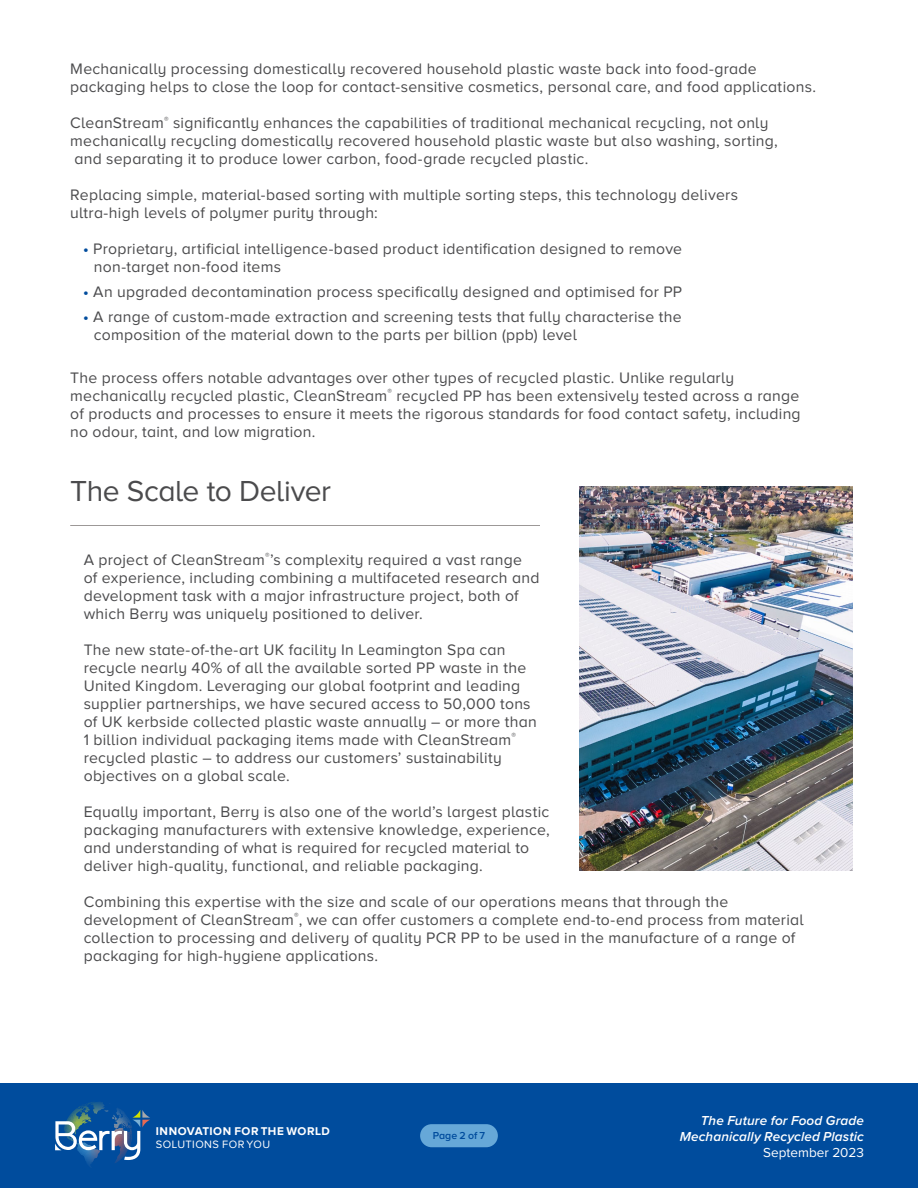
<style>
.page{position:relative;width:918px;height:1188px;background:#fff}
.page>*{position:absolute;margin:0;border:0;box-sizing:border-box;transform-origin:0 0}
.t1{font:30px "Proxima Nova A";letter-spacing:-.015em;color:#4b4b4d}
.t2{font:15.75px/18px "Proxima Nova A";letter-spacing:.015em;color:#4b4b4d}
.t3{font:italic 600 13.5px/16.2px "Proxima Nova";letter-spacing:.01em;color:#fff;text-align:right}
.t4{font:13.5px "Proxima Nova A";color:#fff}
.t5{font:700 11.7px "Proxima Nova A";letter-spacing:.045em;color:#fff}
.t6{font:11.1px "Proxima Nova A";letter-spacing:.04em;color:#fff}
.t7{font:600 10.5px "Proxima Nova A";letter-spacing:-.005em;color:#004c9d}
.s1{font-weight:600;color:#004c9d}
</style>
<div class="page">
<div style="left:0;top:1083px;width:918px;height:105px;background:#004c9d"></div>
<div style="left:420px;top:1124px;width:78px;height:23px;background:#66a8d8;border-radius:12px"></div>
<svg style="left:55px;top:1102px;width:95px;height:58px"></svg>
<img style="left:579px;top:486px;width:273px;height:384px">
<hr style="left:70px;top:525px;width:470px;height:1px;background:#9c9897">
<p class="t2" style="left:70px;top:60px;width:747px">Mechanically processing domestically recovered household plastic waste back into food-grade packaging helps to close the loop for contact-sensitive cosmetics, personal care, and food applications.</p>
<p class="t2" style="left:70px;top:114px;width:709px">CleanStream<sup>®</sup> significantly enhances the capabilities of traditional mechanical recycling, not only mechanically recycling domestically recovered household plastic waste but also washing, sorting, and separating it to produce lower carbon, food-grade recycled plastic.</p>
<p class="t2" style="left:70px;top:186px;width:669px">Replacing simple, material-based sorting with multiple sorting steps, this technology delivers ultra-high levels of polymer purity through:</p>
<p class="t2" style="left:94px;top:240px;width:590px;text-indent:-11px"><span class="s1">•</span> Proprietary, artificial intelligence-based product identification designed to remove non-target non-food items</p>
<p class="t2" style="left:83px;top:283px;width:600px"><span class="s1">•</span> An upgraded decontamination process specifically designed and optimised for PP</p>
<p class="t2" style="left:94px;top:307px;width:589px;text-indent:-11px"><span class="s1">•</span> A range of custom-made extraction and screening tests that fully characterise the composition of the material down to the parts per billion (ppb) level</p>
<p class="t2" style="left:70px;top:368px;width:732px">The process offers notable advantages over other types of recycled plastic. Unlike regularly mechanically recycled plastic, CleanStream<sup>®</sup> recycled PP has been extensively tested across a range of products and processes to ensure it meets the rigorous standards for food contact safety, including no odour, taint, and low migration.</p>
<h1 class="t1" style="left:70px;top:474px;width:262px">The Scale to Deliver</h1>
<p class="t2" style="left:84px;top:550px;width:457px">A project of CleanStream<sup>®</sup>’s complexity required a vast range of experience, including combining a multifaceted research and development task with a major infrastructure project, both of which Berry was uniquely positioned to deliver.</p>
<p class="t2" style="left:84px;top:640px;width:455px">The new state-of-the-art UK facility In Leamington Spa can recycle nearly 40% of all the available sorted PP waste in the United Kingdom. Leveraging our global footprint and leading supplier partnerships, we have secured access to 50,000 tons of UK kerbside collected plastic waste annually – or more than 1 billion individual packaging items made with CleanStream<sup>® </sup>recycled plastic – to address our customers’ sustainability objectives on a global scale.</p>
<p class="t2" style="left:84px;top:802px;width:468px">Equally important, Berry is also one of the world’s largest plastic packaging manufacturers with extensive knowledge, experience, and understanding of what is required for recycled material to deliver high-quality, functional, and reliable packaging.</p>
<p class="t2" style="left:84px;top:892px;width:722px">Combining this expertise with the size and scale of our operations means that through the development of CleanStream<sup>®</sup>, we can offer customers a complete end-to-end process from material collection to processing and delivery of quality PCR PP to be used in the manufacture of a range of packaging for high-hygiene applications.</p>
<p class="t5" style="left:156px;top:1125px;width:175px">INNOVATION FOR THE WORLD</p>
<p class="t6" style="left:156px;top:1139px;width:116px">SOLUTIONS FOR YOU</p>
<p class="t7" style="left:433px;top:1130px;width:54px">Page 2 of 7</p>
<p class="t3" style="left:680px;top:1112px;width:186px">The Future for Food Grade<br>Mechanically Recycled Plastic</p>
<p class="t4" style="left:763px;top:1145px;width:102px">September 2023</p>
</div>
